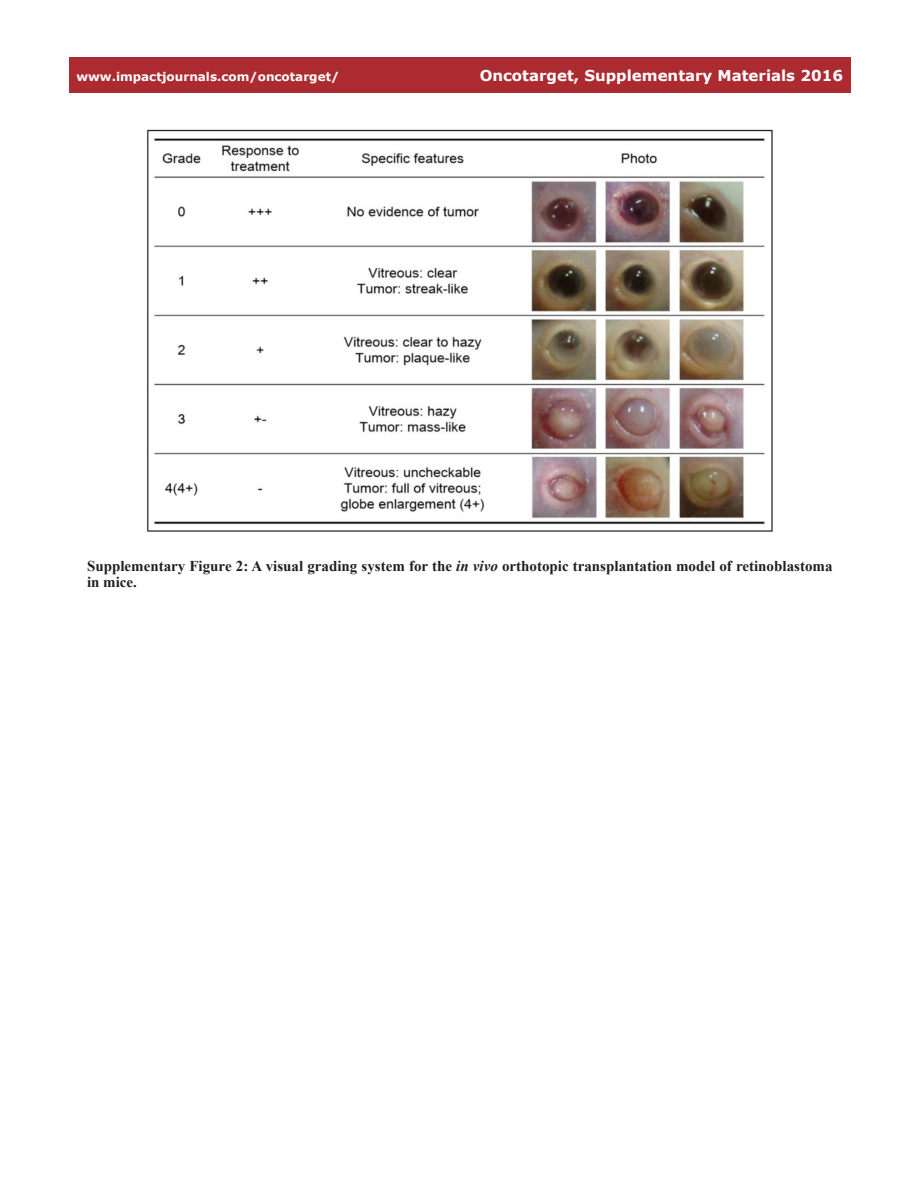
<style>
.page{position:relative;width:918px;height:1188px;background:#fff}
.page>*{position:absolute;margin:0;border:0;box-sizing:border-box;transform-origin:0 0}
.figuretext{font:700 15px/16.2px "Times New Roman";color:#231f20}
.t1{font:700 15px "Verdana";color:#fff}
.t2{font:700 12px "Verdana";color:#fff}
.s1{font-style:italic}
</style>
<div class="page">
<div style="left:69px;top:57px;width:781px;height:36px;background:#ac2b31"></div>
<img style="left:147px;top:129px;width:626px;height:403px">
<p class="t2" style="left:76px;top:68px;width:264px">www.impactjournals.com/oncotarget/</p>
<p class="t1" style="left:480px;top:65px;width:365px">Oncotarget, Supplementary Materials 2016</p>
<p class="figuretext" style="left:87px;top:558px;width:747px">Supplementary Figure 2: A visual grading system for the <span class="s1">in vivo</span> orthotopic transplantation model of retinoblastoma in mice.</p>
</div>
